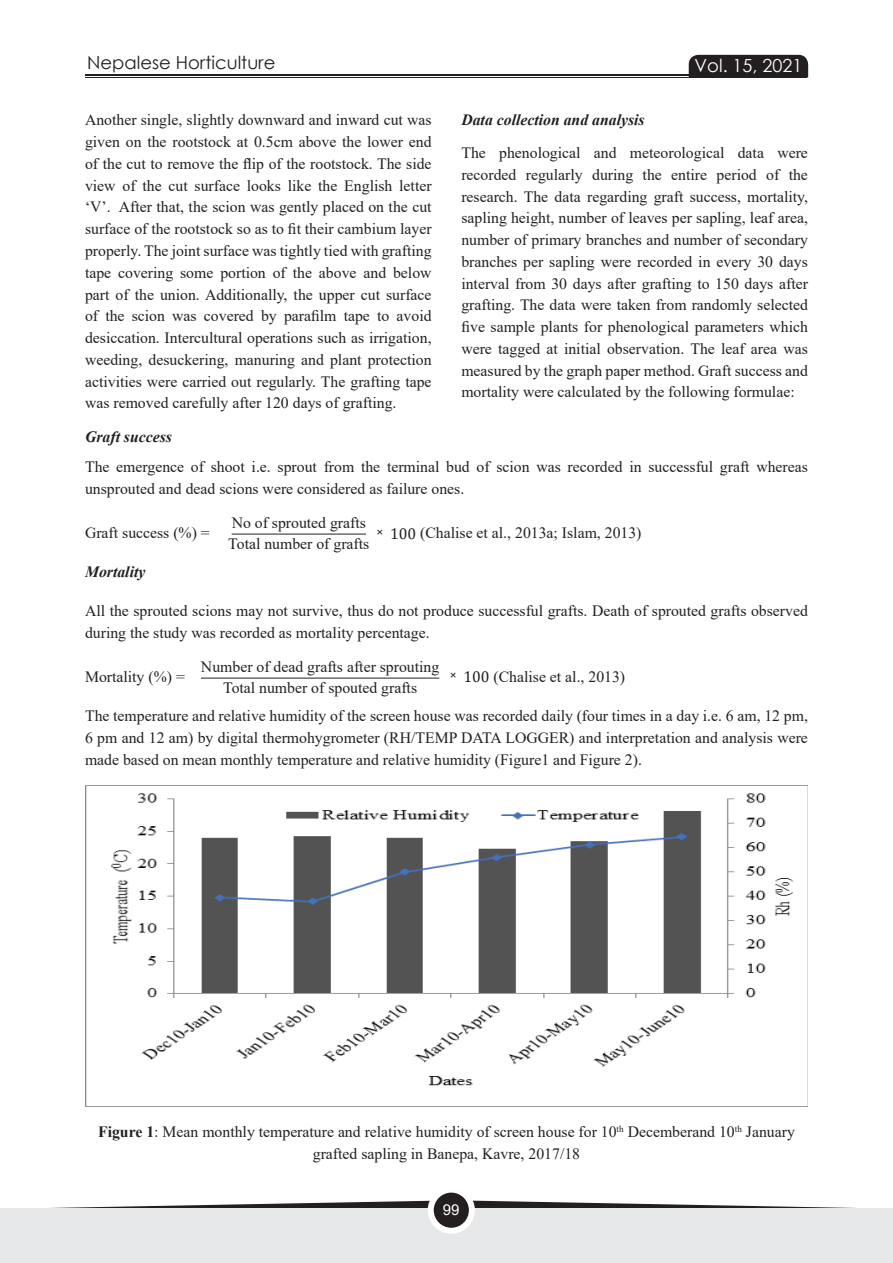
<style>
.page{position:relative;width:893px;height:1263px;background:#fff}
.page>*{position:absolute;margin:0;border:0;box-sizing:border-box;transform-origin:0 0}
.t1{font:18px "Century Gothic";color:#231f20}
.t2{font:18px "Century Gothic";color:#fff}
.t3{font:15.75px/21.8px "Times New Roman";color:#231f20;text-align:justify}
.t4{font:italic 700 15.75px "Times New Roman";color:#231f20}
.t5{font:15px "Arial";color:#fff}
.s1{font-family:"Cambria"}
.s2{font-weight:700}
</style>
<div class="page">
<svg style="left:688px;top:54px;width:121px;height:24px;background:#312d2e"></svg>
<hr style="left:85px;top:74px;width:721px;height:1px;background:#231f20">
<hr style="left:85px;top:77px;width:721px;height:1px;background:#231f20">
<svg style="left:0;top:1200px;width:893px;height:9px"></svg>
<div style="left:0;top:1209px;width:893px;height:54px;background:#e6e7e9"></div>
<svg style="left:431px;top:1189px;width:41px;height:42px"></svg>
<div style="left:428px;top:1186px;width:47px;height:48px;border:6px solid #fff;border-radius:50%"></div>
<hr style="left:232px;top:534px;width:134px;height:1px;background:#231f20">
<hr style="left:201px;top:678px;width:238px;height:1px;background:#231f20">
<img style="left:86px;top:785px;width:722px;height:321px">
<p class="t1" style="left:87px;top:50px;width:190px">Nepalese Horticulture</p>
<p class="t2" style="left:695px;top:53px;width:109px">Vol. 15, 2021</p>
<p class="t3" style="left:85px;top:109px;width:348px">Another single, slightly downward and inward cut was given on the rootstock at 0.5cm above the lower end of the cut to remove the flip of the rootstock. The side view of the cut surface looks like the English letter ‘V’. After that, the scion was gently placed on the cut surface of the rootstock so as to fit their cambium layer properly. The joint surface was tightly tied with grafting tape covering some portion of the above and below part of the union. Additionally, the upper cut surface of the scion was covered by parafilm tape to avoid desiccation. Intercultural operations such as irrigation, weeding, desuckering, manuring and plant protection activities were carried out regularly. The grafting tape was removed carefully after 120 days of grafting.</p>
<p class="t4" style="left:461px;top:109px;width:185px">Data collection and analysis</p>
<p class="t3" style="left:461px;top:141px;width:348px">The phenological and meteorological data were recorded regularly during the entire period of the research. The data regarding graft success, mortality, sapling height, number of leaves per sapling, leaf area, number of primary branches and number of secondary branches per sapling were recorded in every 30 days interval from 30 days after grafting to 150 days after grafting. The data were taken from randomly selected five sample plants for phenological parameters which were tagged at initial observation. The leaf area was measured by the graph paper method. Graft success and mortality were calculated by the following formulae:</p>
<p class="t4" style="left:85px;top:426px;width:89px">Graft success</p>
<p class="t3" style="left:85px;top:455px;width:724px">The emergence of shoot i.e. sprout from the terminal bud of scion was recorded in successful graft whereas unsprouted and dead scions were considered as failure ones.</p>
<p class="t3" style="left:85px;top:522px;width:126px">Graft success (%) =</p>
<p class="t3" style="left:228px;top:512px;width:143px;line-height:20.7px">No of sprouted grafts<br>Total number of grafts</p>
<p class="t3" style="left:377px;top:522px;width:266px"><span class="s1">˟ 100</span> (Chalise et al., 2013a; Islam, 2013)</p>
<p class="t4" style="left:85px;top:561px;width:62px">Mortality</p>
<p class="t3" style="left:85px;top:599px;width:724px">All the sprouted scions may not survive, thus do not produce successful grafts. Death of sprouted grafts observed during the study was recorded as mortality percentage.</p>
<p class="t3" style="left:85px;top:666px;width:101px">Mortality (%) =</p>
<p class="t3" style="left:201px;top:656px;width:240px;line-height:20.7px;text-align:center">Number of dead grafts after sprouting<br>Total number of spouted grafts</p>
<p class="t3" style="left:451px;top:666px;width:176px"><span class="s1">˟ 100</span> (Chalise et al., 2013)</p>
<p class="t3" style="left:85px;top:704px;width:724px">The temperature and relative humidity of the screen house was recorded daily (four times in a day i.e. 6 am, 12 pm, 6 pm and 12 am) by digital thermohygrometer (RH/TEMP DATA LOGGER) and interpretation and analysis were made based on mean monthly temperature and relative humidity (Figure1 and Figure 2).</p>
<p class="t3" style="left:98px;top:1120px;width:698px;text-align:center"><span class="s2">Figure 1</span>: Mean monthly temperature and relative humidity of screen house for 10<sup>th</sup> Decemberand 10<sup>th</sup> January grafted sapling in Banepa, Kavre, 2017/18</p>
<p class="t5" style="left:443px;top:1199px;width:18px">99</p>
</div>
